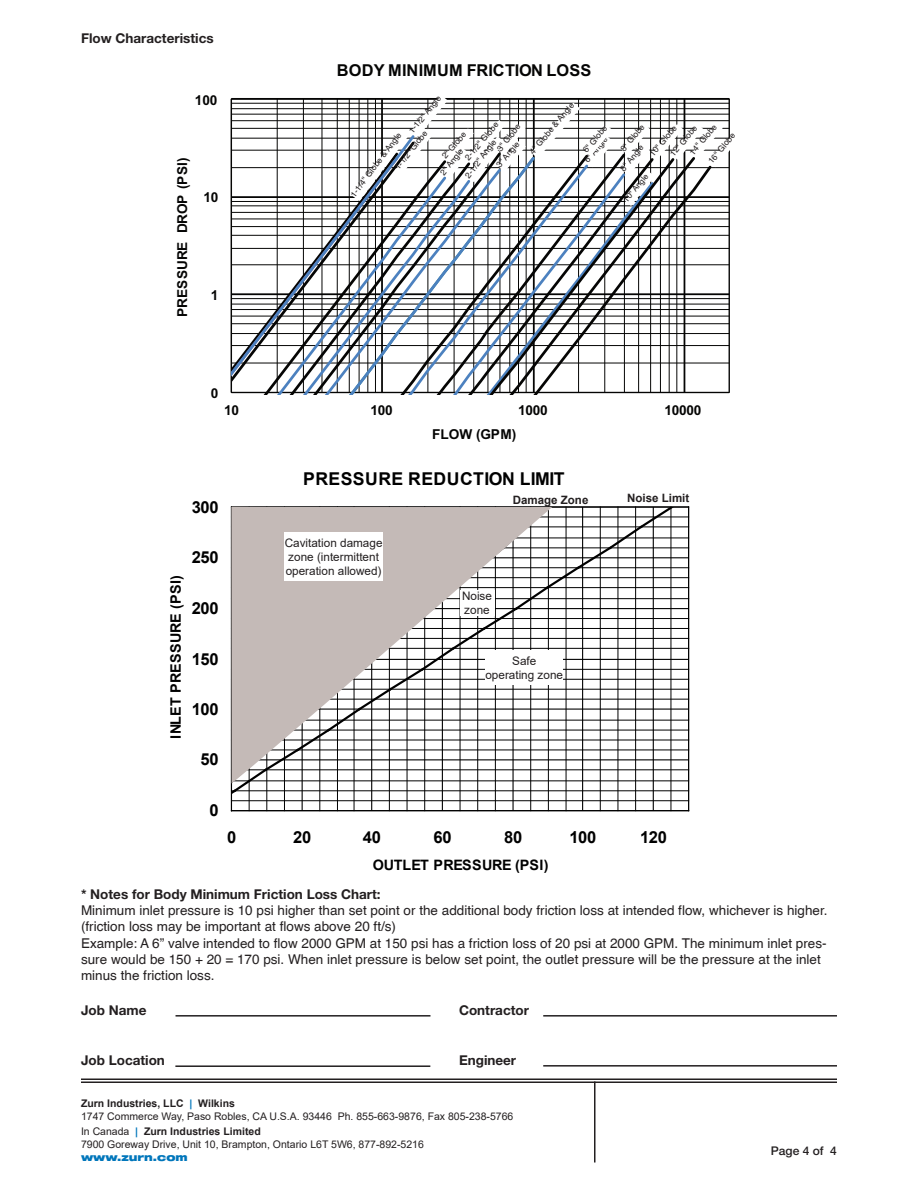
<style>
.page{position:relative;width:918px;height:1188px;background:#fff}
.page>*{position:absolute;margin:0;border:0;box-sizing:border-box;transform-origin:0 0}
.t1{font:700 17.7px "Arial";letter-spacing:.02em;color:#000}
.t2{font:700 16.5px "Arial";letter-spacing:-.025em;color:#000}
.t3{font:700 16.35px "Arial";letter-spacing:.01em;color:#050504}
.t4{font:700 14.4px "Arial";letter-spacing:.005em;color:#000}
.t5{font:700 14.4px "Arial";letter-spacing:.025em;color:#000}
.t6{font:700 13.65px "Arial";letter-spacing:-.015em;color:#050504}
.t7{font:700 13.65px "Arial";letter-spacing:.01em;color:#050504}
.Helvetica{font:13.5px/16.2px "Helvetica";color:#231f20}
.Helvetica_Bold{font:700 13.5px "Helvetica Neue LT Std";color:#231f20}
.t8{font:500 12px "Helvetica Neue LT Std";color:#231f20}
.t9{font:11.7px "Arial";color:#231f20}
.t10{font:700 11.55px "Arial";color:#231f20}
.t11{font:10.5px/12.6px "Arial";color:#231f20}
.t12{font:900 expanded 10.5px "Helvetica Neue LT Std";color:#0076bb}
.t13{font:8.4px "Helvetica";color:#231f20}
.t14{font:8.1px "Helvetica";color:#231f20}
.s1{font-weight:700}
.s2{font-weight:700;color:#0076bb}
</style>
<div class="page">
<hr style="left:81px;top:1082px;width:756px;height:1px;background:#231f20">
<hr style="left:594px;top:1082px;width:2px;height:80px;background:#231f20">
<hr style="left:81px;top:1078px;width:756px;height:2px;background:#231f20">
<svg style="left:230px;top:506px;width:460px;height:306px"></svg>
<div style="left:485px;top:651px;width:78px;height:34px;background:#fff"></div>
<svg style="left:231px;top:507px;width:321px;height:276px;fill:#c4bab7"></svg>
<div style="left:284px;top:532px;width:99px;height:49px;background:#fff"></div>
<hr style="left:231px;top:103px;width:498px;height:1px;background:#050504">
<hr style="left:231px;top:108px;width:498px;height:1px;background:#050504">
<hr style="left:231px;top:114px;width:498px;height:1px;background:#050504">
<hr style="left:231px;top:120px;width:498px;height:1px;background:#050504">
<hr style="left:231px;top:128px;width:498px;height:1px;background:#050504">
<hr style="left:231px;top:138px;width:498px;height:1px;background:#050504">
<hr style="left:231px;top:150px;width:498px;height:1px;background:#050504">
<hr style="left:231px;top:206px;width:498px;height:1px;background:#050504">
<hr style="left:231px;top:212px;width:498px;height:1px;background:#050504">
<hr style="left:231px;top:219px;width:498px;height:1px;background:#050504">
<hr style="left:231px;top:226px;width:498px;height:1px;background:#050504">
<hr style="left:231px;top:235px;width:498px;height:1px;background:#050504">
<hr style="left:231px;top:248px;width:498px;height:1px;background:#050504">
<hr style="left:231px;top:265px;width:498px;height:1px;background:#050504">
<hr style="left:231px;top:298px;width:498px;height:1px;background:#050504">
<hr style="left:231px;top:304px;width:498px;height:1px;background:#050504">
<hr style="left:231px;top:309px;width:498px;height:1px;background:#050504">
<hr style="left:231px;top:316px;width:498px;height:1px;background:#050504">
<hr style="left:231px;top:323px;width:498px;height:1px;background:#050504">
<hr style="left:231px;top:333px;width:498px;height:1px;background:#050504">
<hr style="left:231px;top:345px;width:498px;height:1px;background:#050504">
<hr style="left:231px;top:363px;width:498px;height:1px;background:#050504">
<hr style="left:231px;top:98px;width:498px;height:2px;background:#050504">
<hr style="left:231px;top:293px;width:498px;height:2px;background:#050504">
<hr style="left:677px;top:99px;width:1px;height:293px;background:#050504">
<hr style="left:669px;top:99px;width:1px;height:293px;background:#050504">
<hr style="left:660px;top:99px;width:1px;height:293px;background:#050504">
<hr style="left:650px;top:99px;width:1px;height:293px;background:#050504">
<hr style="left:638px;top:99px;width:1px;height:293px;background:#050504">
<hr style="left:624px;top:99px;width:1px;height:293px;background:#050504">
<hr style="left:684px;top:99px;width:1px;height:293px;background:#050504">
<hr style="left:231px;top:99px;width:1px;height:293px;background:#050504">
<hr style="left:231px;top:392px;width:498px;height:1px;background:#050504">
<svg style="left:614px;top:155px;width:100px;height:239px"></svg>
<svg style="left:232px;top:98px;width:382px;height:296px"></svg>
<svg style="left:622px;top:123px;width:108px;height:83px"></svg>
<hr style="left:176px;top:1015px;width:254px;height:2px;background:#231f20">
<hr style="left:543px;top:1065px;width:294px;height:2px;background:#231f20">
<hr style="left:543px;top:1015px;width:294px;height:2px;background:#231f20">
<hr style="left:175px;top:1065px;width:255px;height:2px;background:#231f20">
<p class="Helvetica_Bold" style="left:81px;top:30px;width:134px">Flow Characteristics</p>
<p class="t6" style="left:195px;top:90px;width:24px">100</p>
<p class="t7" style="left:173px;top:317px;width:161px;rotate:-90deg">PRESSURE DROP (PSI)</p>
<p class="t6" style="left:203px;top:188px;width:16px">10</p>
<p class="t6" style="left:211px;top:286px;width:9px">1</p>
<p class="t6" style="left:211px;top:383px;width:9px">0</p>
<p class="t3" style="left:337px;top:59px;width:256px">BODY MINIMUM FRICTION LOSS</p>
<p class="t13" style="left:407px;top:129px;width:47px;rotate:-51deg">1-1/2" Angle</p>
<p class="t13" style="left:393px;top:165px;width:49px;rotate:-52deg">1-1/2" Globe</p>
<p class="t13" style="left:440px;top:154px;width:34px;rotate:-50deg">2" Globe</p>
<p class="t13" style="left:527px;top:149px;width:66px;rotate:-50deg">4" Globe &amp; Angle</p>
<p class="t13" style="left:463px;top:156px;width:49px;rotate:-50deg">2-1/2" Globe</p>
<p class="t13" style="left:495px;top:147px;width:34px;rotate:-52deg">3" Globe</p>
<p class="t13" style="left:581px;top:148px;width:34px;rotate:-50deg">6" Globe</p>
<p class="t13" style="left:618px;top:147px;width:34px;rotate:-50deg">8" Globe</p>
<p class="t14" style="left:621px;top:198px;width:36px;rotate:-51deg">10" Angle</p>
<p class="t13" style="left:687px;top:150px;width:39px;rotate:-50deg">14" Globe</p>
<p class="t13" style="left:647px;top:152px;width:39px;rotate:-50deg">10" Globe</p>
<p class="t13" style="left:668px;top:152px;width:39px;rotate:-50deg">12" Globe</p>
<p class="t13" style="left:348px;top:193px;width:80px;rotate:-53deg">1-1/4" Globe &amp; Angle</p>
<p class="t13" style="left:706px;top:159px;width:39px;rotate:-50deg">16" Globe</p>
<p class="t13" style="left:582px;top:158px;width:33px;rotate:-50deg">6" Angle</p>
<p class="t13" style="left:618px;top:166px;width:33px;rotate:-50deg">8" Angle</p>
<p class="t13" style="left:463px;top:174px;width:47px;rotate:-53deg">2-1/2" Angle</p>
<p class="t13" style="left:494px;top:163px;width:33px;rotate:-50deg">3" Angle</p>
<p class="t13" style="left:438px;top:170px;width:33px;rotate:-51deg">2" Angle</p>
<p class="t6" style="left:224px;top:401px;width:16px">10</p>
<p class="t6" style="left:370px;top:401px;width:24px">100</p>
<p class="t6" style="left:518px;top:401px;width:31px">1000</p>
<p class="t6" style="left:664px;top:401px;width:39px">10000</p>
<p class="t6" style="left:432px;top:425px;width:86px">FLOW (GPM)</p>
<p class="t2" style="left:192px;top:495px;width:28px">300</p>
<p class="t5" style="left:165px;top:739px;width:165px;rotate:-90deg">INLET PRESSURE (PSI)</p>
<p class="t2" style="left:192px;top:546px;width:28px">250</p>
<p class="t2" style="left:192px;top:597px;width:28px">200</p>
<p class="t2" style="left:192px;top:647px;width:28px">150</p>
<p class="t2" style="left:192px;top:697px;width:28px">100</p>
<p class="t2" style="left:201px;top:748px;width:20px">50</p>
<p class="t1" style="left:303px;top:466px;width:263px">PRESSURE REDUCTION LIMIT</p>
<p class="t9" style="left:285px;top:535px;width:99px">Cavitation damage</p>
<p class="t9" style="left:288px;top:549px;width:92px">zone (intermittent</p>
<p class="t9" style="left:286px;top:563px;width:97px">operation allowed)</p>
<p class="t10" style="left:513px;top:491px;width:77px">Damage Zone</p>
<p class="t10" style="left:627px;top:490px;width:64px">Noise Limit</p>
<p class="t9" style="left:462px;top:588px;width:31px">Noise</p>
<p class="t9" style="left:464px;top:602px;width:27px">zone</p>
<p class="t9" style="left:512px;top:653px;width:26px">Safe</p>
<p class="t9" style="left:485px;top:667px;width:79px">operating zone</p>
<p class="t2" style="left:209px;top:799px;width:11px">0</p>
<p class="t2" style="left:227px;top:825px;width:11px">0</p>
<p class="t2" style="left:293px;top:825px;width:20px">20</p>
<p class="t2" style="left:363px;top:825px;width:20px">40</p>
<p class="t2" style="left:434px;top:825px;width:20px">60</p>
<p class="t2" style="left:504px;top:825px;width:20px">80</p>
<p class="t2" style="left:569px;top:825px;width:28px">100</p>
<p class="t2" style="left:640px;top:825px;width:28px">120</p>
<p class="t4" style="left:373px;top:855px;width:177px">OUTLET PRESSURE (PSI)</p>
<p class="Helvetica_Bold" style="left:81px;top:886px;width:301px">* Notes for Body Minimum Friction Loss Chart:</p>
<p class="Helvetica" style="left:81px;top:902px;width:748px">Minimum inlet pressure is 10 psi higher than set point or the additional body friction loss at intended flow, whichever is higher. (friction loss may be important at flows above 20 ft/s)</p>
<p class="Helvetica" style="left:81px;top:935px;width:747px">Example: A 6” valve intended to flow 2000 GPM at 150 psi has a friction loss of 20 psi at 2000 GPM. The minimum inlet pres&shy;sure would be 150 + 20 = 170 psi. When inlet pressure is below set point, the outlet pressure will be the pressure at the inlet minus the friction loss.</p>
<p class="Helvetica_Bold" style="left:81px;top:1002px;width:67px">Job Name</p>
<p class="Helvetica_Bold" style="left:459px;top:1002px;width:72px">Contractor</p>
<p class="Helvetica_Bold" style="left:81px;top:1052px;width:85px">Job Location</p>
<p class="Helvetica_Bold" style="left:459px;top:1052px;width:59px">Engineer</p>
<p class="t11" style="left:81px;top:1097px;width:434px"><span class="s1">Zurn Industries, LLC</span> <span class="s2">|</span> <span class="s1">Wilkins<br></span>1747 Commerce Way, Paso Robles, CA U.S.A. 93446 Ph. 855-663-9876, Fax 805-238-5766</p>
<p class="t11" style="left:81px;top:1125px;width:344px">In Canada <span class="s2">|</span> <span class="s1">Zurn Industries Limited<br></span>7900 Goreway Drive, Unit 10, Brampton, Ontario L6T 5W6, 877-892-5216</p>
<p class="t12" style="left:81px;top:1150px;width:108px">www.zurn.com</p>
<p class="t8" style="left:771px;top:1144px;width:68px">Page 4 of 4</p>
</div>
